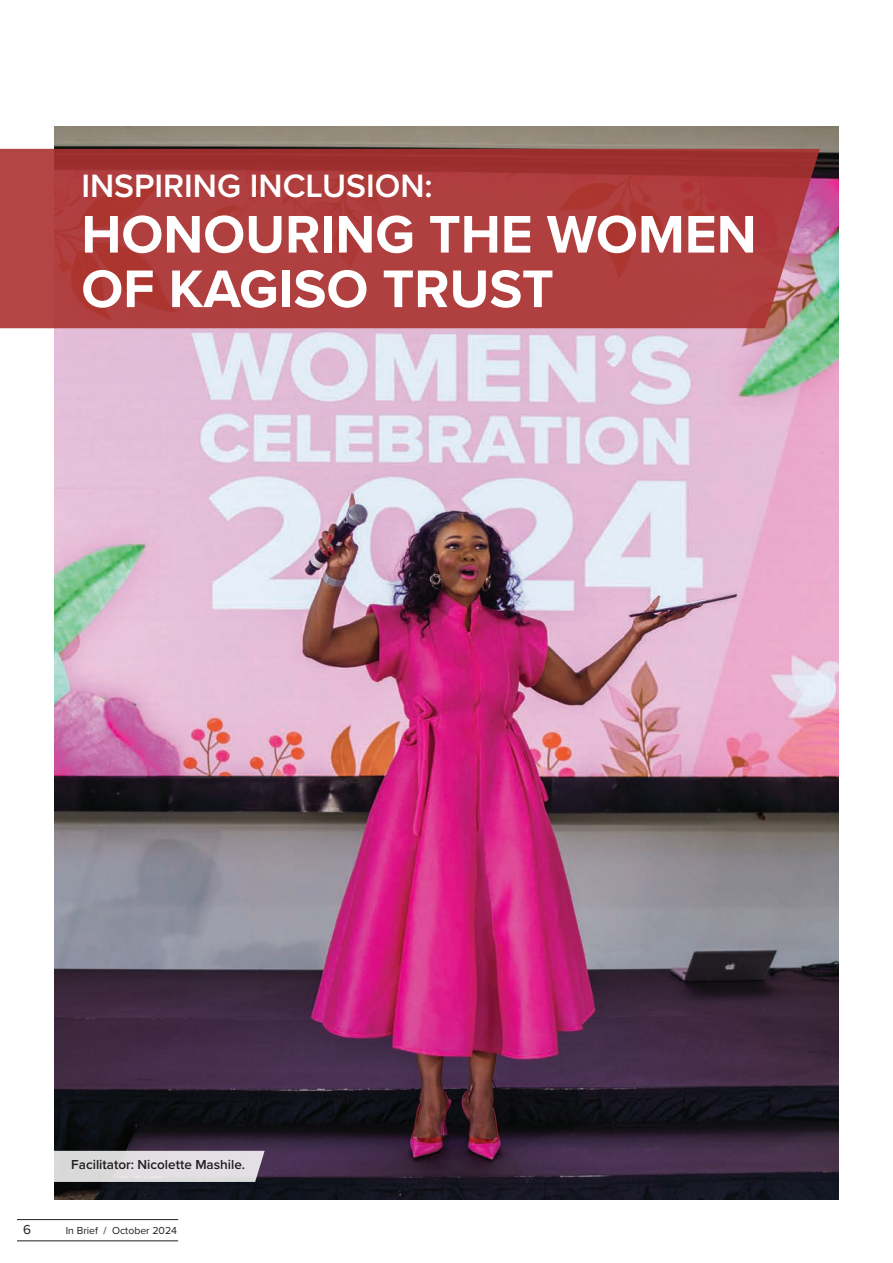
<style>
.page{position:relative;width:893px;height:1263px;background:#fff}
.page>*{position:absolute;margin:0;border:0;box-sizing:border-box;transform-origin:0 0}
.t1{font:700 54.75px/54.6px "Proxima Nova";color:#fff}
.t2{font:600 33.6px "Proxima Nova";color:#fff}
.t3{font:600 13.5px "Proxima Nova";color:#231f20}
.t4{font:13.5px "Proxima Nova";color:#231f20}
.t5{font:10.5px "Proxima Nova";color:#231f20}
</style>
<div class="page">
<hr style="left:17px;top:1240px;width:161px;height:1px;background:#231f20">
<hr style="left:17px;top:1219px;width:161px;height:1px;background:#231f20">
<img style="left:54px;top:127px;width:785px;height:1072px">
<svg style="left:0;top:149px;width:820px;height:179px;background:#ad3e3f"></svg>
<svg style="left:54px;top:1151px;width:211px;height:31px;background:#dad7db"></svg>
<p class="t2" style="left:81px;top:161px;width:353px">INSPIRING INCLUSION:</p>
<p class="t1" style="left:81px;top:206px;width:677px">HONOURING THE WOMEN<br>OF KAGISO TRUST</p>
<p class="t3" style="left:71px;top:1155px;width:175px">Facilitator: Nicolette Mashile.</p>
<p class="t4" style="left:23px;top:1219px;width:9px">6</p>
<p class="t5" style="left:66px;top:1222px;width:113px">In Brief / October 2024</p>
</div>
